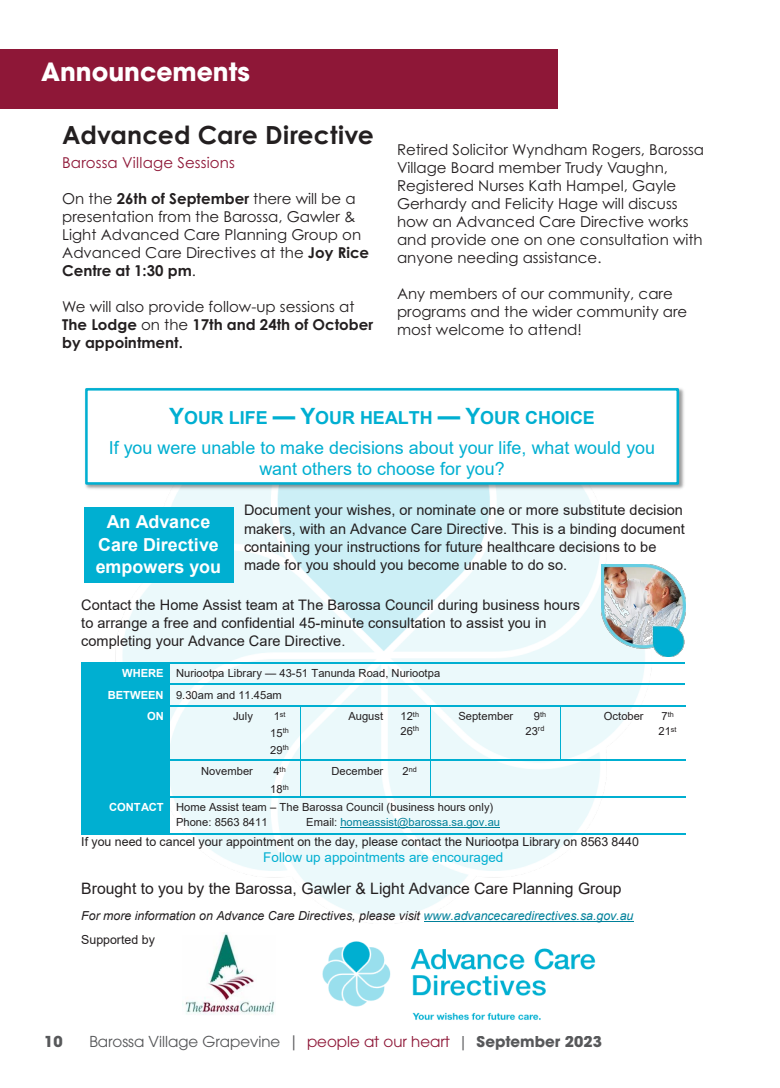
<style>
.page{position:relative;width:780px;height:1088px;background:#fff}
.page>*{position:absolute;margin:0;border:0;box-sizing:border-box;transform-origin:0 0}
.t1{font:700 25px "Century Gothic Pro";letter-spacing:.005em;color:#231f20}
.t2{font:700 25px "ITC Avant Garde Pro";color:#fff}
.t3{font:17.88px/30.5px "Arial";color:#00afd1;text-align:center}
.t4{font:700 17.88px/22.5px "Arial";color:#fff;text-align:center}
.t5{font:15.75px "Arial";color:#231f20}
.t6{font:15px/18px "Century Gothic Pro";color:#231f20}
.t7{font:700 15px/18px "Century Gothic Pro";color:#231f20}
.t8{font:15px "ITC Avant Garde Pro";color:#57585a}
.t9{font:15px "Century Gothic Pro";letter-spacing:.01em;color:#8f1838}
.t10{font:700 15px "ITC Avant Garde Pro";color:#57585a}
.t11{font:14.5px/18.1px "Arial";color:#231f20}
.t12{font:13.5px "Arial";color:#00afd1}
.t13{font:italic 12.38px/24.2px "Arial";color:#231f20}
.t14{font:12.38px "Arial";color:#231f20}
.t15{font:11.12px/18px "Arial";color:#231f20}
.t16{font:11.12px "Arial";color:#00809a}
.t17{font:700 11.12px "Arial";color:#fff}
.t18{font:7.25px "Arial";letter-spacing:.02em;color:#231f20}
.s1{font-weight:700}
.s2{font-weight:400}
.s3{font-weight:700;font-size:22.5px}
.s4{font-weight:700;color:#fff}
.s5{font-size:11.12px}
.s6{color:#231f20}
.s7{color:#00809a}
.s8{font-style:normal}
.s9{color:#8f1838}
</style>
<div class="page">
<div style="left:0;top:49px;width:557px;height:60px;background:#8e1737"></div>
<img style="left:116px;top:492px;width:535px;height:432px">
<hr style="left:423px;top:921px;width:210px;height:1px;background:#00809a">
<div style="left:81px;top:664px;width:89px;height:19px;background:#00afd1"></div>
<hr style="left:81px;top:662px;width:89px;height:2px;background:#00afd1">
<hr style="left:171px;top:662px;width:514px;height:2px;background:#00afd1">
<div style="left:81px;top:685px;width:89px;height:20px;background:#00afd1"></div>
<hr style="left:81px;top:683px;width:89px;height:2px;background:#00afd1">
<hr style="left:171px;top:683px;width:514px;height:2px;background:#00afd1">
<div style="left:81px;top:706px;width:89px;height:90px;background:#00afd1"></div>
<hr style="left:81px;top:705px;width:89px;height:1px;background:#00afd1">
<hr style="left:171px;top:705px;width:88px;height:1px;background:#00afd1">
<hr style="left:260px;top:705px;width:40px;height:1px;background:#00afd1">
<hr style="left:301px;top:705px;width:88px;height:1px;background:#00afd1">
<hr style="left:391px;top:705px;width:39px;height:1px;background:#00afd1">
<hr style="left:432px;top:705px;width:87px;height:1px;background:#00afd1">
<hr style="left:521px;top:705px;width:39px;height:1px;background:#00afd1">
<hr style="left:562px;top:705px;width:87px;height:1px;background:#00afd1">
<hr style="left:651px;top:705px;width:34px;height:1px;background:#00afd1">
<hr style="left:170px;top:760px;width:89px;height:1px;background:#00afd1">
<hr style="left:260px;top:760px;width:40px;height:1px;background:#00afd1">
<hr style="left:301px;top:760px;width:88px;height:1px;background:#00afd1">
<hr style="left:390px;top:760px;width:40px;height:1px;background:#00afd1">
<hr style="left:431px;top:760px;width:88px;height:1px;background:#00afd1">
<hr style="left:520px;top:760px;width:40px;height:1px;background:#00afd1">
<svg style="left:560px;top:705px;width:2px;height:56px"></svg>
<hr style="left:562px;top:760px;width:87px;height:1px;background:#00afd1">
<hr style="left:650px;top:760px;width:35px;height:1px;background:#00afd1">
<div style="left:81px;top:797px;width:89px;height:36px;background:#00afd1"></div>
<hr style="left:81px;top:796px;width:89px;height:1px;background:#00afd1">
<hr style="left:171px;top:796px;width:88px;height:1px;background:#00afd1">
<hr style="left:260px;top:796px;width:40px;height:1px;background:#00afd1">
<svg style="left:300px;top:705px;width:1px;height:92px"></svg>
<hr style="left:301px;top:796px;width:88px;height:1px;background:#00afd1">
<hr style="left:391px;top:796px;width:39px;height:1px;background:#00afd1">
<svg style="left:430px;top:705px;width:2px;height:92px"></svg>
<hr style="left:432px;top:796px;width:87px;height:1px;background:#00afd1">
<hr style="left:521px;top:796px;width:39px;height:1px;background:#00afd1">
<hr style="left:562px;top:796px;width:87px;height:1px;background:#00afd1">
<hr style="left:651px;top:796px;width:34px;height:1px;background:#00afd1">
<hr style="left:340px;top:827px;width:160px;height:1px;background:#00809a">
<hr style="left:81px;top:833px;width:89px;height:1px;background:#00afd1">
<hr style="left:171px;top:833px;width:129px;height:1px;background:#00afd1">
<hr style="left:302px;top:833px;width:383px;height:1px;background:#00afd1">
<img style="left:322px;top:941px;width:274px;height:79px">
<img style="left:601px;top:564px;width:84px;height:92px">
<div style="left:84px;top:507px;width:149px;height:76px;background:#00afd1"></div>
<img style="left:86px;top:388px;width:598px;height:104px">
<div style="left:86px;top:389px;width:591px;height:94px;background:#fff"></div>
<div style="left:85px;top:388px;width:594px;height:97px;border:3px solid #00afd1"></div>
<img style="left:185px;top:933px;width:90px;height:82px">
<p class="t2" style="left:41px;top:55px;width:210px">Announcements</p>
<p class="t1" style="left:62px;top:119px;width:313px">Advanced Care Directive</p>
<p class="t9" style="left:62px;top:153px;width:174px">Barossa Village Sessions</p>
<p class="t6" style="left:62px;top:189px;width:308px">On the <span class="s1">26th of September</span> there will be a presentation from the Barossa, Gawler &amp; Light Advanced Care Planning Group on Advanced Care Directives at the <span class="s1">Joy Rice Centre at 1:30 pm</span>.</p>
<p class="t7" style="left:62px;top:297px;width:312px"><span class="s2">We will also provide follow-up sessions at<br></span>The Lodge <span class="s2">on the</span> 17th and 24th of October by appointment.</p>
<p class="t6" style="left:397px;top:140px;width:309px">Retired Solicitor Wyndham Rogers, Barossa Village Board member Trudy Vaughn, Registered Nurses Kath Hampel, Gayle Gerhardy and Felicity Hage will discuss how an Advanced Care Directive works and provide one on one consultation with anyone needing assistance.</p>
<p class="t6" style="left:397px;top:284px;width:292px">Any members of our community, care programs and the wider community are most welcome to attend!</p>
<p class="t3" style="left:109px;top:402px;width:548px"><span class="s3">Y</span><span class="s1">OUR LIFE</span> <span class="s3">— Y</span><span class="s1">OUR HEALTH</span> <span class="s3">— Y</span><span class="s1">OUR CHOICE<br></span>If you were unable to make decisions about your life, what would you</p>
<p class="t3" style="left:259px;top:453px;width:247px">want others to choose for you?</p>
<p class="t11" style="left:244px;top:501px;width:442px">Document your wishes, or nominate one or more substitute decision makers, with an Advance Care Directive. This is a binding document containing your instructions for future healthcare decisions to be made for you should you become unable to do so.</p>
<p class="t11" style="left:81px;top:596px;width:500px">Contact the Home Assist team at The Barossa Council during business hours to arrange a free and confidential 45-minute consultation to assist you in completing your Advance Care Directive.</p>
<p class="t4" style="left:96px;top:511px;width:127px">An Advance<br>Care Directive empowers you</p>
<p class="t15" style="left:122px;top:664px;width:319px"><span class="s4">WHERE</span> Nuriootpa Library — 43-51 Tanunda Road, Nuriootpa</p>
<p class="t15" style="left:108px;top:686px;width:176px"><span class="s4">BETWEEN</span> 9.30am and 11.45am</p>
<p class="t17" style="left:147px;top:708px;width:18px">ON</p>
<p class="t15" style="left:233px;top:707px;width:21px">July</p>
<p class="t18" style="left:274px;top:709px;width:13px"><span class="s5">1</span>st</p>
<p class="t15" style="left:348px;top:707px;width:36px">August</p>
<p class="t15" style="left:400px;top:707px;width:20px">12<sup>th</sup></p>
<p class="t15" style="left:458px;top:707px;width:56px">September</p>
<p class="t18" style="left:534px;top:709px;width:14px"><span class="s5">9</span>th</p>
<p class="t15" style="left:604px;top:707px;width:41px">October</p>
<p class="t18" style="left:661px;top:709px;width:14px"><span class="s5">7</span>th</p>
<p class="t15" style="left:270px;top:724px;width:20px">15<sup>th</sup></p>
<p class="t15" style="left:400px;top:721px;width:20px">26<sup>th</sup></p>
<p class="t15" style="left:525px;top:721px;width:20px">23<sup>rd</sup></p>
<p class="t15" style="left:658px;top:722px;width:20px">21<sup>st</sup></p>
<p class="t15" style="left:270px;top:741px;width:20px">29<sup>th</sup></p>
<p class="t15" style="left:201px;top:762px;width:53px">November</p>
<p class="t18" style="left:273px;top:764px;width:14px"><span class="s5">4</span>th</p>
<p class="t15" style="left:331px;top:762px;width:53px">December</p>
<p class="t18" style="left:402px;top:764px;width:16px"><span class="s5">2</span>nd</p>
<p class="t15" style="left:109px;top:780px;width:385px;text-indent:161px">18<sup>th<br></sup><span class="s4">CONTACT</span> Home Assist team – The Barossa Council (business hours only)</p>
<p class="t15" style="left:176px;top:813px;width:93px">Phone: 8563 8411</p>
<p class="t16" style="left:306px;top:814px;width:195px"><span class="s6">Email:</span> homeassist@barossa.sa.gov.au</p>
<p class="t14" style="left:81px;top:833px;width:559px">If you need to cancel your appointment on the day, please contact the Nuriootpa Library on 8563 8440</p>
<p class="t12" style="left:263px;top:848px;width:241px">Follow up appointments are encouraged</p>
<p class="t5" style="left:81px;top:878px;width:541px">Brought to you by the Barossa, Gawler &amp; Light Advance Care Planning Group</p>
<p class="t13" style="left:81px;top:903px;width:553px">For more information on Advance Care Directives, please visit <span class="s7">www.advancecaredirectives.sa.gov.au<br></span><span class="s8">Supported by</span></p>
<p class="t10" style="left:44px;top:1031px;width:20px">10</p>
<p class="t8" style="left:89px;top:1032px;width:514px">Barossa Village Grapevine | <span class="s9">people at our heart</span> | <span class="s1">September 2023</span></p>
</div>
